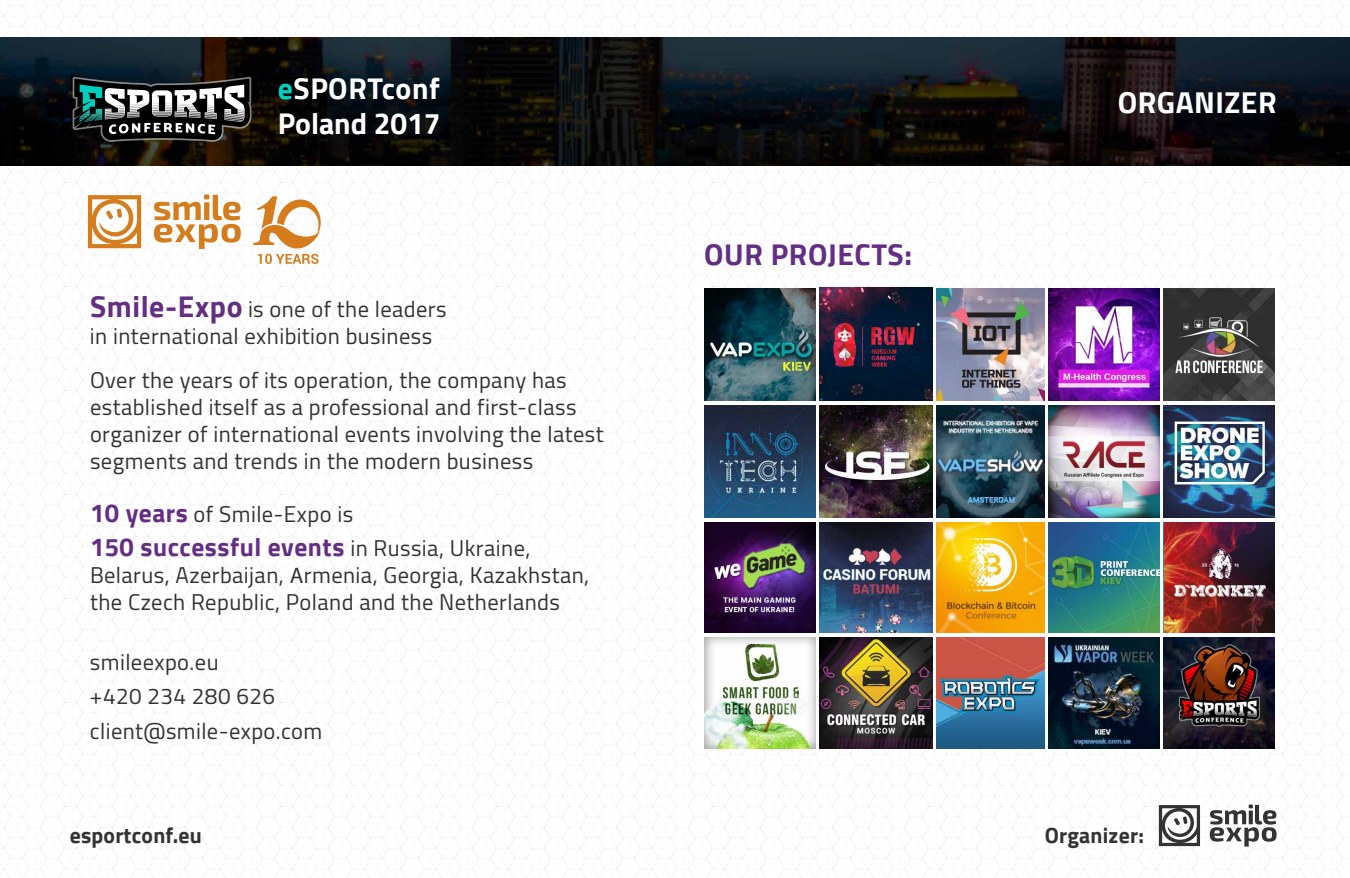
<style>
.page{position:relative;width:1350px;height:878px;background:#fff}
.page>*{position:absolute;margin:0;border:0;box-sizing:border-box;transform-origin:0 0}
.t1{font:700 30px "Cairo";letter-spacing:.015em;color:#fff}
.t2{font:700 29.85px/35.8px "Cairo";color:#fff}
.t3{font:700 29.85px "Cairo";letter-spacing:.02em;color:#642e84}
.t4{font:700 25.5px "Cairo";letter-spacing:.02em;color:#642e84}
.t5{font:22.5px/27px "Cairo";letter-spacing:.02em;color:#333}
.t6{font:700 21.75px "Cairo";letter-spacing:.01em;color:#333}
.s1{color:#00cebf}
.s2{font-weight:700;font-size:29.85px;color:#642e84}
.s3{font-weight:700;font-size:25.5px;color:#642e84}
.s4{font-weight:400;font-size:22.5px;color:#333}
.s5{font-family:"Myriad Pro"}
</style>
<div class="page">
<img style="left:1px;top:38px;width:1348px;height:127px">
<svg style="left:1159px;top:804px;width:118px;height:42px"></svg>
<svg style="left:73px;top:77px;width:179px;height:65px;background:#4a5251"></svg>
<svg style="left:88px;top:195px;width:53px;height:53px"></svg>
<svg style="left:154px;top:194px;width:87px;height:55px"></svg>
<svg style="left:253px;top:196px;width:68px;height:68px"></svg>
<img style="left:1048px;top:637px;width:112px;height:111px">
<img style="left:704px;top:405px;width:233px;height:113px">
<img style="left:819px;top:522px;width:114px;height:111px">
<img style="left:1048px;top:288px;width:227px;height:345px">
<img style="left:936px;top:637px;width:109px;height:111px">
<img style="left:819px;top:637px;width:114px;height:111px">
<img style="left:1163px;top:637px;width:112px;height:111px">
<img style="left:937px;top:405px;width:108px;height:113px">
<img style="left:819px;top:288px;width:114px;height:230px">
<img style="left:705px;top:288px;width:111px;height:113px">
<img style="left:704px;top:522px;width:112px;height:111px">
<img style="left:936px;top:288px;width:109px;height:113px">
<img style="left:704px;top:637px;width:112px;height:111px">
<img style="left:936px;top:522px;width:109px;height:111px">
<hr style="left:1160px;top:285px;width:3px;height:466px;background:#fff">
<hr style="left:698px;top:518px;width:587px;height:3px;background:#fff">
<hr style="left:933px;top:285px;width:3px;height:466px;background:#fff">
<hr style="left:816px;top:285px;width:3px;height:466px;background:#fff">
<hr style="left:698px;top:402px;width:587px;height:3px;background:#fff">
<h2 class="t2" style="left:278px;top:70px;width:164px"><span class="s1">e</span>SPORTconf<br>Poland 2017</h2>
<p class="t5" style="left:90px;top:295px;width:358px"><span class="s2">Smile-Expo</span> is one of the leaders in international exhibition business</p>
<p class="t5" style="left:90px;top:367px;width:515px">Over the years of its operation, the company has established itself as a professional and first-class organizer of international events involving the latest segments and trends in the modern business</p>
<p class="t5" style="left:90px;top:500px;width:265px"><span class="s3">10 years</span> of Smile-Expo is</p>
<p class="t4" style="left:90px;top:532px;width:442px">150 successful events <span class="s4">in Russia, Ukraine,</span></p>
<p class="t5" style="left:90px;top:561px;width:501px">Belarus, Azerbaijan, <span class="s5">А</span>rmenia, Georgia, Kazakhstan, the Czech Republic, Poland and the Netherlands</p>
<p class="t5" style="left:90px;top:644px;width:234px;line-height:34.5px">smileexpo.eu<br>+420 234 280 626 client@smile-expo.com</p>
<h2 class="t3" style="left:704px;top:237px;width:209px">OUR PROJECTS:</h2>
<h1 class="t1" style="left:1118px;top:85px;width:160px">ORGANIZER</h1>
<p class="t6" style="left:70px;top:823px;width:134px">esportconf.eu</p>
<p class="t6" style="left:1045px;top:823px;width:101px">Organizer:</p>
</div>
